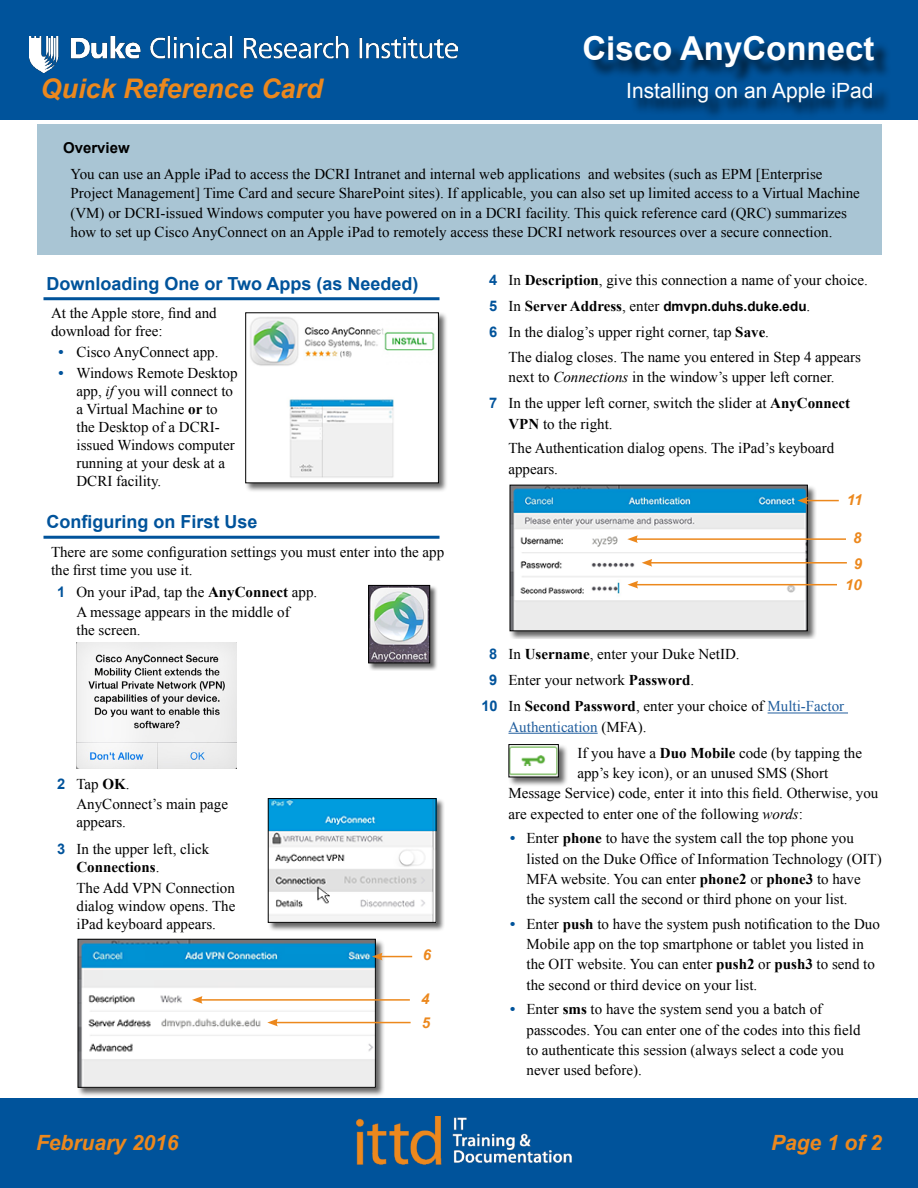
<style>
.page{position:relative;width:918px;height:1188px;background:#fff}
.page>*{position:absolute;margin:0;border:0;box-sizing:border-box;transform-origin:0 0}
.Software_Name{font:700 33px "Arial";color:#fff}
.t1{font:italic 700 27px "Arial";color:#ec881d}
.Software_Name_Subhea{font:21px "Arial";color:#fff}
.Modification_Date{font:italic 700 21px "Arial";color:#ec881d}
.Page_Number{font:italic 700 21px "Arial";color:#ec881d}
.Topic_Heading{font:700 18px "Arial";color:#00539b}
.Feedback{font:15px/20.2px "Times New Roman";color:#000}
.Body_Text{font:15px/18px "Times New Roman";color:#000}
.t2{font:italic 700 15px/23.9px "Arial";color:#ec881d}
.t3{font:700 13.5px "Arial";color:#000}
.s1{font-family:"Arial";font-weight:700}
.s2{font-family:"Arial";font-weight:700;font-size:14.7px;color:#00539b}
.s3{font-style:italic}
.s4{font-weight:700}
.s5{font-size:14.7px;color:#00539b}
.s6{font-family:"Times New Roman";font-weight:400;font-size:15px}
.s7{font-family:"Times New Roman";font-size:15px}
.s8{color:#215e9e}
</style>
<div class="page">
<div style="left:0;top:1098px;width:918px;height:90px;background:#00539b"></div>
<div style="left:0;top:0;width:918px;height:120px;background:#00539b"></div>
<img style="left:357px;top:1116px;width:214px;height:49px">
<img style="left:29px;top:37px;width:428px;height:36px">
<hr style="left:44px;top:297px;width:396px;height:3px;background:#00539b">
<hr style="left:44px;top:536px;width:396px;height:3px;background:#00539b">
<div style="left:38px;top:124px;width:844px;height:131px;background:#a9c5d4"></div>
<div style="left:245px;top:312px;width:203px;height:181px;background:#000;opacity:.6"></div>
<img style="left:247px;top:314px;width:190px;height:167px">
<div style="left:245px;top:312px;width:194px;height:171px;border:1px solid #000"></div>
<div style="left:368px;top:585px;width:70px;height:86px;background:#000;opacity:.6"></div>
<img style="left:370px;top:587px;width:58px;height:74px">
<div style="left:368px;top:585px;width:62px;height:78px;border:1px solid #000"></div>
<img style="left:76px;top:642px;width:161px;height:126px">
<div style="left:267px;top:798px;width:178px;height:133px;background:#000;opacity:.6"></div>
<img style="left:270px;top:800px;width:164px;height:121px">
<div style="left:268px;top:798px;width:168px;height:125px;border:1px solid #000"></div>
<div style="left:77px;top:939px;width:308px;height:158px;background:#000;opacity:.6"></div>
<img style="left:80px;top:941px;width:294px;height:145px">
<div style="left:78px;top:939px;width:298px;height:149px;border:1px solid #000"></div>
<hr style="left:380px;top:956px;width:31px;height:1px;background:#ec881d">
<svg style="left:372px;top:953px;width:11px;height:7px"></svg>
<hr style="left:200px;top:999px;width:209px;height:2px;background:#ec881d">
<svg style="left:192px;top:996px;width:11px;height:8px"></svg>
<hr style="left:275px;top:1022px;width:135px;height:1px;background:#ec881d">
<svg style="left:267px;top:1019px;width:11px;height:7px"></svg>
<hr style="left:768px;top:713px;width:80px;height:1px;background:#215e9e">
<hr style="left:508px;top:733px;width:90px;height:1px;background:#215e9e">
<div style="left:509px;top:484px;width:308px;height:155px;background:#000;opacity:.6"></div>
<img style="left:512px;top:487px;width:294px;height:142px">
<div style="left:510px;top:485px;width:298px;height:146px;border:1px solid #000"></div>
<hr style="left:806px;top:500px;width:32px;height:1px;background:#ec881d">
<svg style="left:797px;top:497px;width:11px;height:7px"></svg>
<hr style="left:635px;top:538px;width:210px;height:2px;background:#ec881d">
<svg style="left:627px;top:535px;width:11px;height:8px"></svg>
<hr style="left:650px;top:562px;width:196px;height:2px;background:#ec881d">
<svg style="left:642px;top:559px;width:10px;height:8px"></svg>
<hr style="left:636px;top:584px;width:200px;height:1px;background:#ec881d">
<svg style="left:628px;top:581px;width:10px;height:8px"></svg>
<div style="left:508px;top:744px;width:60px;height:43px;background:#000;opacity:.6"></div>
<img style="left:510px;top:746px;width:47px;height:29px">
<div style="left:508px;top:744px;width:51px;height:33px;border:1px solid #000"></div>
<div style="left:587px;top:38px;width:305px;height:47px;background:#000;opacity:.75"></div>
<div style="left:631px;top:85px;width:260px;height:35px;background:#000;opacity:.75"></div>
<h2 class="t1" style="left:40px;top:70px;width:284px">Quick Reference Card</h2>
<p class="Software_Name" style="left:582px;top:26px;width:294px">Cisco AnyConnect</p>
<p class="Software_Name_Subhea" style="left:626px;top:76px;width:249px">Installing on an Apple iPad</p>
<p class="Feedback" style="left:70px;top:135px;width:754px;line-height:25.5px;text-indent:-8px"><span class="s1">Overview<br></span>You can use an Apple iPad to access the DCRI Intranet and internal web applications and websites (such as EPM [Enterprise</p>
<p class="Feedback" style="left:70px;top:183px;width:791px;line-height:19.5px">Project Management] Time Card and secure SharePoint sites). If applicable, you can also set up limited access to a Virtual Machine (VM) or DCRI-issued Windows computer you have powered on in a DCRI facility. This quick reference card (QRC) summarizes how to set up Cisco AnyConnect on an Apple iPad to remotely access these DCRI network resources over a secure connection.</p>
<p class="Topic_Heading" style="left:46px;top:271px;width:374px">Downloading One or Two Apps (as Needed)</p>
<p class="Body_Text" style="left:51px;top:304px;width:167px">At the Apple store, find and download for free:</p>
<p class="Feedback" style="left:58px;top:342px;width:162px"><span class="s2">•</span> Cisco AnyConnect app.</p>
<p class="Feedback" style="left:76px;top:364px;width:163px;line-height:18px;text-indent:-18px"><span class="s2">•</span> Windows Remote Desktop app, <span class="s3">if</span> you will connect to a Virtual Machine <span class="s4">or</span> to the Desktop of a DCRI&shy;issued Windows computer running at your desk at a<br>DCRI facility.</p>
<p class="Topic_Heading" style="left:46px;top:510px;width:213px">Configuring on First Use</p>
<p class="Body_Text" style="left:51px;top:542px;width:395px">There are some configuration settings you must enter into the app the first time you use it.</p>
<p class="Feedback" style="left:57px;top:582px;width:262px"><span class="s2">1</span> On your iPad, tap the <span class="s4">AnyConnect</span> app.</p>
<p class="Feedback" style="left:76px;top:602px;width:215px;line-height:18px">A message appears in the middle of the screen.</p>
<p class="Feedback" style="left:489px;top:269px;width:381px"><span class="s2">4</span> In <span class="s4">Description</span>, give this connection a name of your choice.</p>
<p class="t3" style="left:489px;top:297px;width:323px"><span class="s5">5</span> <span class="s6">In</span> <span class="s7">Server Address</span><span class="s6">, enter</span> dmvpn.duhs.duke.edu<span class="s6">.</span></p>
<p class="Feedback" style="left:489px;top:322px;width:282px"><span class="s2">6</span> In the dialog’s upper right corner, tap <span class="s4">Save</span>.</p>
<p class="Feedback" style="left:508px;top:346px;width:354px">The dialog closes. The name you entered in Step 4 appears next to <span class="s3">Connections</span> in the window’s upper left corner.</p>
<p class="Feedback" style="left:508px;top:393px;width:343px;text-indent:-20px"><span class="s2">7</span> In the upper left corner, switch the slider at <span class="s4">AnyConnect<br>VPN</span> to the right.</p>
<p class="Feedback" style="left:508px;top:438px;width:327px">The Authentication dialog opens. The iPad’s keyboard appears.</p>
<p class="t2" style="left:847px;top:488px;width:17px">11</p>
<p class="t2" style="left:853px;top:525px;width:10px;line-height:26.1px">8<br>9</p>
<p class="t2" style="left:845px;top:573px;width:18px">10</p>
<p class="Feedback" style="left:57px;top:774px;width:74px"><span class="s2">2</span> Tap <span class="s4">OK</span>.</p>
<p class="Feedback" style="left:76px;top:794px;width:153px;line-height:18px">AnyConnect’s main page appears.</p>
<p class="Feedback" style="left:76px;top:839px;width:134px;line-height:18px;text-indent:-20px"><span class="s2">3</span> In the upper left, click<br><span class="s4">Connections</span>.</p>
<p class="Feedback" style="left:76px;top:878px;width:160px;line-height:18px;text-align:justify">The Add VPN Connection dialog window opens. The iPad keyboard appears.</p>
<p class="t2" style="left:423px;top:943px;width:10px">6</p>
<p class="t2" style="left:421px;top:988px;width:10px">4<br>5</p>
<p class="Feedback" style="left:489px;top:643px;width:252px"><span class="s2">8</span> In <span class="s4">Username</span>, enter your Duke NetID.</p>
<p class="Feedback" style="left:489px;top:670px;width:207px"><span class="s2">9</span> Enter your network <span class="s4">Password</span>.</p>
<p class="Feedback" style="left:508px;top:696px;width:337px;text-indent:-27px"><span class="s2">10</span> In <span class="s4">Second Password</span>, enter your choice of <span class="s8">Multi-Factor<br>Authentication</span> (MFA).</p>
<p class="Feedback" style="left:578px;top:742px;width:286px">If you have a <span class="s4">Duo Mobile</span> code (by tapping the</p>
<p class="Feedback" style="left:578px;top:763px;width:252px">app’s key icon), or an unused SMS (Short</p>
<p class="Feedback" style="left:508px;top:783px;width:371px">Message Service) code, enter it into this field. Otherwise, you</p>
<p class="Feedback" style="left:508px;top:803px;width:296px">are expected to enter one of the following <span class="s3">words</span>:</p>
<p class="Feedback" style="left:526px;top:828px;width:357px;text-indent:-16px"><span class="s2">•</span> Enter <span class="s4">phone</span> to have the system call the top phone you listed on the Duke Office of Information Technology (OIT)<br>MFA website. You can enter <span class="s4">phone2</span> or <span class="s4">phone3</span> to have the system call the second or third phone on your list.</p>
<p class="Feedback" style="left:526px;top:913px;width:355px;text-indent:-16px"><span class="s2">•</span> Enter <span class="s4">push</span> to have the system push notification to the Duo Mobile app on the top smartphone or tablet you listed in the OIT website. You can enter <span class="s4">push2</span> or <span class="s4">push3</span> to send to the second or third device on your list.</p>
<p class="Feedback" style="left:526px;top:999px;width:336px;text-indent:-16px"><span class="s2">•</span> Enter <span class="s4">sms</span> to have the system send you a batch of passcodes. You can enter one of the codes into this field to authenticate this session (always select a code you never used before).</p>
<p class="Modification_Date" style="left:36px;top:1129px;width:144px">February 2016</p>
<p class="Page_Number" style="left:771px;top:1129px;width:112px">Page 1 of 2</p>
</div>
